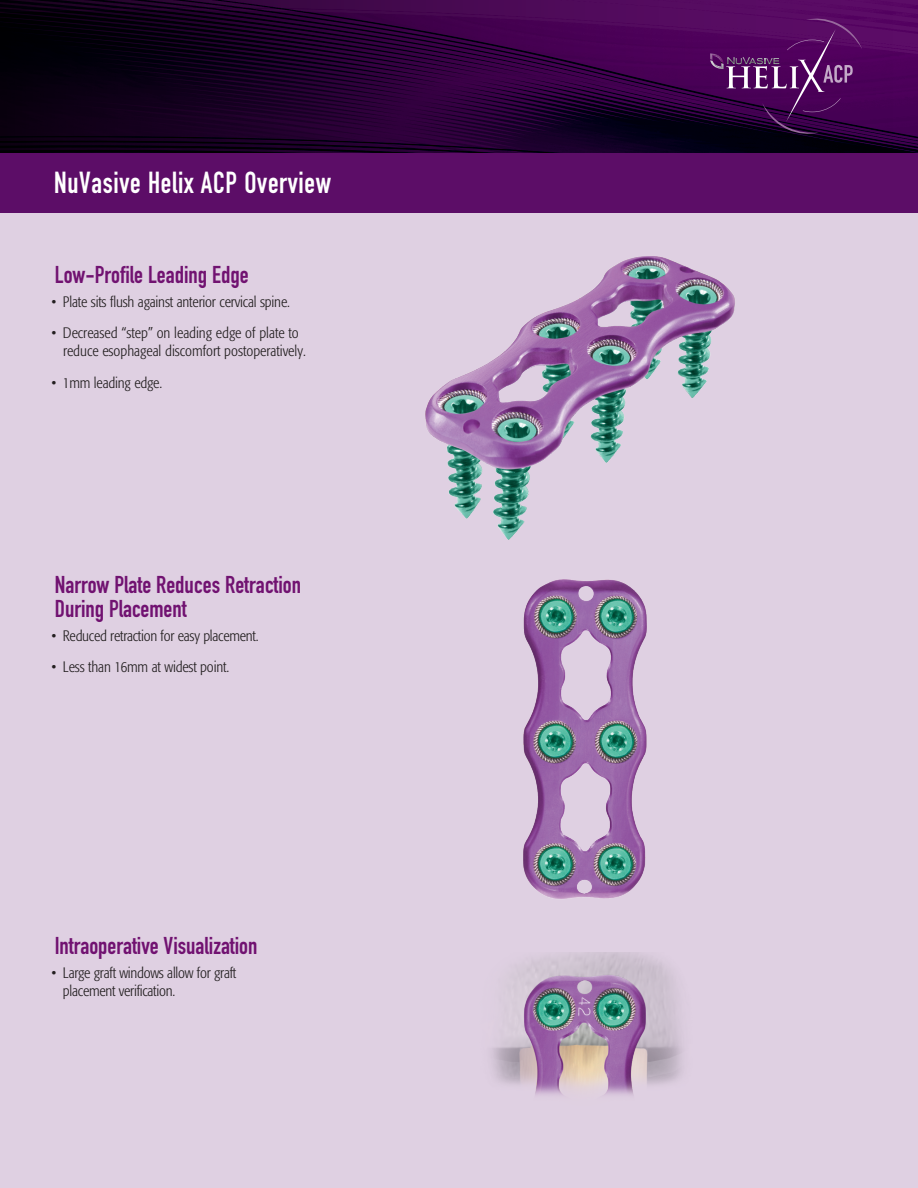
<style>
.page{position:relative;width:918px;height:1188px;background:#fff}
.page>*{position:absolute;margin:0;border:0;box-sizing:border-box;transform-origin:0 0}
.t1{font:30px "DIN Engschrift Std";letter-spacing:.025em;color:#fff;scale:.95 1}
.t2{font:24px/24px "DIN Engschrift Std";color:#711271}
.t3{font:300 condensed 15px/18px "Formata";letter-spacing:-.01em;color:#231f20}
</style>
<div class="page">
<div style="left:0;top:192px;width:918px;height:996px;background:#dfd0e2"></div>
<img style="left:492px;top:953px;width:191px;height:142px">
<img style="left:425px;top:256px;width:310px;height:284px">
<img style="left:523px;top:579px;width:124px;height:320px">
<div style="left:0;top:152px;width:918px;height:61px;background:#5c0d67"></div>
<svg style="left:0;top:0;width:918px;height:152px;background:#250130"></svg>
<svg style="left:710px;top:19px;width:152px;height:115px;background:#51135d"></svg>
<h1 class="t1" style="left:54px;top:165px;width:293px">NuVasive Helix ACP Overview</h1>
<p class="t2" style="left:55px;top:262px;width:195px">Low-Profile Leading Edge</p>
<p class="t3" style="left:51px;top:293px;width:240px">• Plate sits flush against anterior cervical spine.</p>
<p class="t3" style="left:63px;top:324px;width:244px;text-indent:-12px">• Decreased “step” on leading edge of plate to reduce esophageal discomfort postoperatively.</p>
<p class="t3" style="left:51px;top:374px;width:112px">• 1mm leading edge.</p>
<p class="t2" style="left:55px;top:572px;width:248px">Narrow Plate Reduces Retraction<br>During Placement</p>
<p class="t3" style="left:51px;top:627px;width:209px">• Reduced retraction for easy placement.</p>
<p class="t3" style="left:51px;top:658px;width:179px">• Less than 16mm at widest point.</p>
<p class="t2" style="left:55px;top:934px;width:204px">Intraoperative Visualization</p>
<p class="t3" style="left:63px;top:964px;width:175px;text-indent:-12px">• Large graft windows allow for graft placement verification.</p>
</div>
